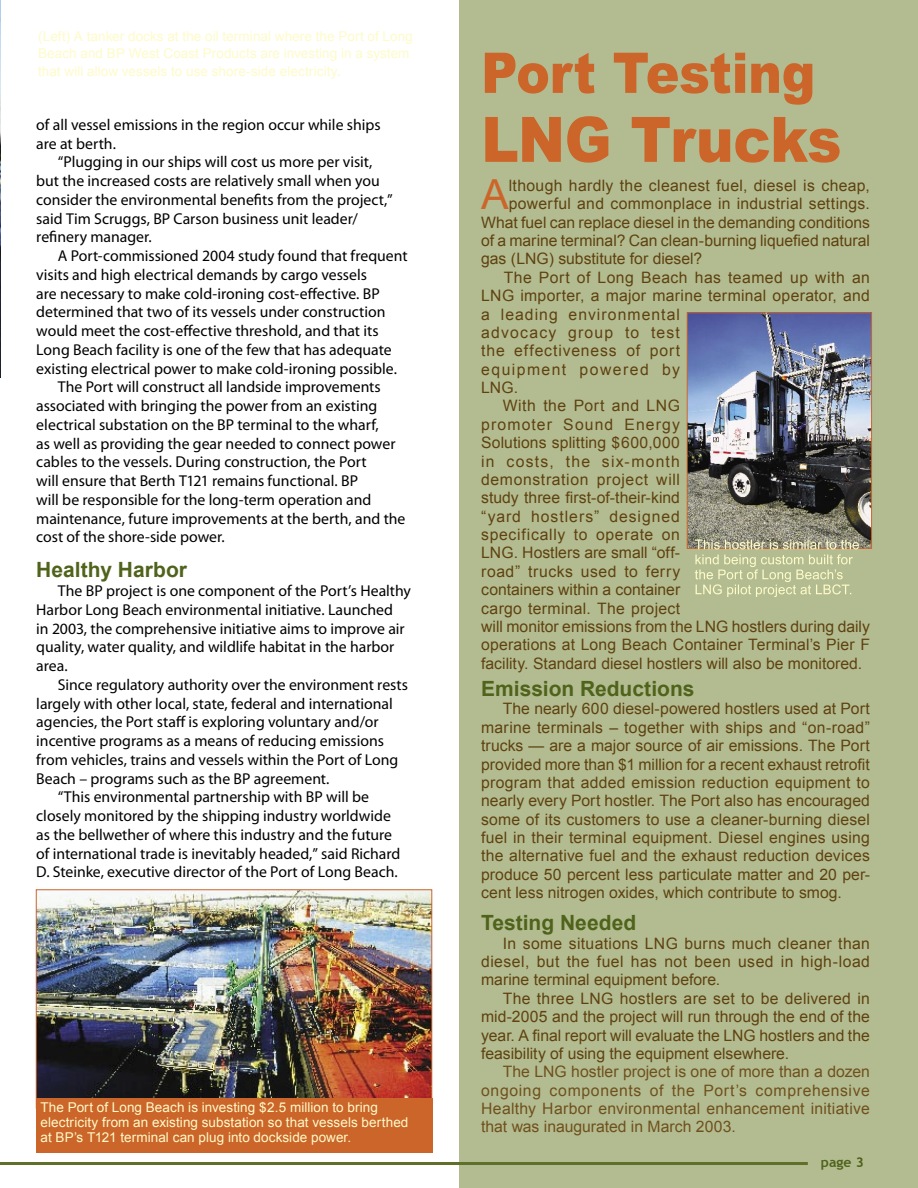
<style>
.page{position:relative;width:918px;height:1188px;background:#fff}
.page>*{position:absolute;margin:0;border:0;box-sizing:border-box;transform-origin:0 0}
.t1{font:900 62.7px "Arial";letter-spacing:-.01em;color:#cc652a;scale:.9 1}
.t2{font:900 56.1px "Arial";letter-spacing:-.005em;color:#cc652a;scale:.9 1}
.t3{font:41.4px "Arial";color:#cc652a}
.t4{font:700 21px "Arial";color:#4f631b}
.t5{font:15.75px/18.8px "Palatino";color:#000}
.t6{font:15.75px/18.3px "Arial";letter-spacing:.01em;color:#5f4210;text-align:justify}
.t7{font:15.75px/18.3px "Arial";letter-spacing:.005em;color:#6f511d;text-align:justify}
.t8{font:15.75px "Arial";letter-spacing:.035em;color:#5f4210}
.t9{font:15.75px "Arial";letter-spacing:.03em;color:#5f4210}
.t10{font:15.75px "Arial";letter-spacing:.04em;color:#5f4210}
.t11{font:15.75px "Arial";letter-spacing:.045em;color:#5f4210}
.t12{font:15.75px "Arial";letter-spacing:.055em;color:#5f4210}
.t13{font:15.75px "Arial";letter-spacing:.06em;color:#5f4210}
.t14{font:15.75px "Arial";letter-spacing:.065em;color:#5f4210}
.t15{font:15.75px "Arial";letter-spacing:.08em;color:#5f4210}
.t16{font:15.75px "Arial";letter-spacing:.075em;color:#5f4210}
.t17{font:15.75px "Arial";letter-spacing:.07em;color:#5f4210}
.t18{font:15.75px "Arial";letter-spacing:.095em;color:#5f4210}
.t19{font:13.5px/15px "Arial";letter-spacing:.005em;color:#fefbc9}
.t20{font:700 13.5px "Trebuchet MS";color:#4f631b;scale:1.04 1}
.s1{font-family:"New Century Schoolbook";font-size:16.5px}
</style>
<div class="page">
<img style="left:0;top:0;width:1px;height:378px">
<div style="left:459px;top:0;width:459px;height:1188px;background:#b3bc91"></div>
<hr style="left:0;top:1162px;width:808px;height:3px;background:#5e7029">
<img style="left:38px;top:891px;width:392px;height:207px">
<div style="left:36px;top:1098px;width:396px;height:55px;background:#cc652a"></div>
<img style="left:689px;top:315px;width:181px;height:231px">
<div style="left:687px;top:313px;width:185px;height:235px;border:1px solid #cc652a"></div>
<svg style="left:695px;top:540px;width:164px;height:57px"></svg>
<p class="t19" style="left:38px;top:28px;width:376px;line-height:16.5px">(Left) A tanker docks at the oil terminal where the Port of Long<br>Beach and BP West Coast Products are investing in a system</p>
<p class="t19" style="left:38px;top:64px;width:304px">that will allow vessels to use shore-side electricity<span class="s1">.</span></p>
<p class="t5" style="left:36px;top:116px;width:346px">of all vessel emissions in the region occur while ships are at berth.</p>
<p class="t5" style="left:36px;top:153px;width:358px;text-indent:22px">“Plugging in our ships will cost us more per visit, but the increased costs are relatively small when you consider the environmental benefits from the project,” said Tim Scruggs, BP Carson business unit leader/ refinery manager.</p>
<p class="t5" style="left:58px;top:247px;width:351px">A Port-commissioned 2004 study found that frequent</p>
<p class="t5" style="left:36px;top:266px;width:332px">visits and high electrical demands by cargo vessels</p>
<p class="t5" style="left:36px;top:284px;width:345px">are necessary to make cold-ironing cost-effective. BP</p>
<p class="t5" style="left:36px;top:303px;width:351px">determined that two of its vessels under construction</p>
<p class="t5" style="left:36px;top:322px;width:344px">would meet the cost-effective threshold, and that its</p>
<p class="t5" style="left:36px;top:341px;width:357px">Long Beach facility is one of the few that has adequate</p>
<p class="t5" style="left:36px;top:359px;width:362px">existing electrical power to make cold-ironing possible.</p>
<p class="t5" style="left:58px;top:378px;width:325px">The Port will construct all landside improvements</p>
<p class="t5" style="left:36px;top:397px;width:343px">associated with bringing the power from an existing</p>
<p class="t5" style="left:36px;top:416px;width:344px">electrical substation on the BP terminal to the wharf,</p>
<p class="t5" style="left:36px;top:434px;width:361px">as well as providing the gear needed to connect power</p>
<p class="t5" style="left:36px;top:453px;width:332px">cables to the vessels. During construction, the Port</p>
<p class="t5" style="left:36px;top:472px;width:323px">will ensure that Berth T121 remains functional. BP</p>
<p class="t5" style="left:36px;top:491px;width:337px">will be responsible for the long-term operation and</p>
<p class="t5" style="left:36px;top:509px;width:371px">maintenance, future improvements at the berth, and the</p>
<p class="t5" style="left:36px;top:528px;width:190px">cost of the shore-side power.</p>
<h3 class="t4" style="left:36px;top:556px;width:152px">Healthy Harbor</h3>
<p class="t5" style="left:36px;top:582px;width:376px;text-indent:22px">The BP project is one component of the Port’s Healthy Harbor Long Beach environmental initiative. Launched<br>in 2003, the comprehensive initiative aims to improve air quality, water quality, and wildlife habitat in the harbor area.</p>
<p class="t5" style="left:58px;top:676px;width:352px">Since regulatory authority over the environment rests</p>
<p class="t5" style="left:36px;top:694px;width:358px">largely with other local, state, federal and international</p>
<p class="t5" style="left:36px;top:713px;width:344px">agencies, the Port staff is exploring voluntary and/or</p>
<p class="t5" style="left:36px;top:732px;width:349px">incentive programs as a means of reducing emissions</p>
<p class="t5" style="left:36px;top:751px;width:364px">from vehicles, trains and vessels within the Port of Long</p>
<p class="t5" style="left:36px;top:769px;width:295px">Beach – programs such as the BP agreement.</p>
<p class="t5" style="left:58px;top:788px;width:313px">“This environmental partnership with BP will be</p>
<p class="t5" style="left:36px;top:807px;width:356px">closely monitored by the shipping industry worldwide</p>
<p class="t5" style="left:36px;top:826px;width:357px">as the bellwether of where this industry and the future</p>
<p class="t5" style="left:36px;top:844px;width:366px">of international trade is inevitably headed,” said Richard</p>
<p class="t5" style="left:36px;top:863px;width:363px">D. Steinke, executive director of the Port of Long Beach.</p>
<p class="t19" style="left:41px;top:1100px;width:369px">The Port of Long Beach is investing $2.5 million to bring electricity from an existing substation so that vessels berthed at BP’s T121 terminal can plug into dockside power.</p>
<h2 class="t2" style="left:481px;top:42px;width:373px">Port Testing</h2>
<h1 class="t1" style="left:481px;top:105px;width:402px">LNG Trucks</h1>
<h3 class="t3" style="left:481px;top:168px;width:29px">A</h3>
<p class="t6" style="left:509px;top:176px;width:363px">lthough hardly the cleanest fuel, diesel is cheap,</p>
<p class="t6" style="left:509px;top:195px;width:363px">powerful and commonplace in industrial settings.</p>
<p class="t6" style="left:481px;top:213px;width:390px">What fuel can replace diesel in the demanding conditions</p>
<p class="t6" style="left:481px;top:232px;width:390px">of a marine terminal? Can clean-burning liquefied natural</p>
<p class="t6" style="left:481px;top:250px;width:223px">gas (LNG) substitute for diesel?</p>
<p class="t9" style="left:504px;top:267px;width:368px">The Port of Long Beach has teamed up with an</p>
<p class="t6" style="left:481px;top:287px;width:390px">LNG importer, a major marine terminal operator, and</p>
<p class="t14" style="left:481px;top:304px;width:200px">a leading environmental</p>
<p class="t16" style="left:481px;top:322px;width:200px">advocacy group to test</p>
<p class="t12" style="left:481px;top:340px;width:200px">the effectiveness of port</p>
<p class="t18" style="left:481px;top:359px;width:200px">equipment powered by</p>
<p class="t6" style="left:481px;top:379px;width:38px">LNG.</p>
<p class="t8" style="left:503px;top:396px;width:179px">With the Port and LNG</p>
<p class="t17" style="left:481px;top:414px;width:200px">promoter Sound Energy</p>
<p class="t6" style="left:481px;top:434px;width:200px">Solutions splitting $600,000</p>
<p class="t15" style="left:481px;top:451px;width:200px">in costs, the six-month</p>
<p class="t10" style="left:481px;top:469px;width:200px">demonstration project will</p>
<p class="t6" style="left:481px;top:489px;width:200px">study three first-of-their-kind</p>
<p class="t13" style="left:481px;top:506px;width:200px">“yard hostlers” designed</p>
<p class="t11" style="left:481px;top:524px;width:200px">specifically to operate on</p>
<p class="t6" style="left:481px;top:544px;width:200px">LNG. Hostlers are small “off-</p>
<p class="t8" style="left:481px;top:561px;width:201px">road” trucks used to ferry</p>
<p class="t6" style="left:481px;top:581px;width:201px">containers within a container</p>
<p class="t6" style="left:481px;top:599px;width:201px">cargo terminal. The project</p>
<p class="t6" style="left:481px;top:617px;width:390px">will monitor emissions from the LNG hostlers during daily</p>
<p class="t6" style="left:481px;top:636px;width:390px">operations at Long Beach Container Terminal’s Pier F</p>
<p class="t6" style="left:481px;top:654px;width:382px">facility. Standard diesel hostlers will also be monitored.</p>
<h3 class="t4" style="left:481px;top:675px;width:215px">Emission Reductions</h3>
<p class="t6" style="left:481px;top:700px;width:390px;text-indent:22px">The nearly 600 diesel-powered hostlers used at Port marine terminals – together with ships and “on-road” trucks — are a major source of air emissions. The Port provided more than $1 million for a recent exhaust retrofit program that added emission reduction equipment to nearly every Port hostler. The Port also has encouraged some of its customers to use a cleaner-burning diesel fuel in their terminal equipment. Diesel engines using the alternative fuel and the exhaust reduction devices produce 50 percent less particulate matter and 20 per&shy;cent less nitrogen oxides, which contribute to smog.</p>
<h3 class="t4" style="left:481px;top:909px;width:157px">Testing Needed</h3>
<p class="t6" style="left:481px;top:934px;width:390px;text-indent:22px">In some situations LNG burns much cleaner than diesel, but the fuel has not been used in high-load marine terminal equipment before.</p>
<p class="t6" style="left:481px;top:989px;width:390px;text-indent:22px">The three LNG hostlers are set to be delivered in mid-2005 and the project will run through the end of the year. A final report will evaluate the LNG hostlers and the feasibility of using the equipment elsewhere.</p>
<p class="t7" style="left:481px;top:1063px;width:390px;text-indent:22px">The LNG hostler project is one of more than a dozen ongoing components of the Port’s comprehensive Healthy Harbor environmental enhancement initiative that was inaugurated in March 2003.</p>
<p class="t20" style="left:821px;top:1154px;width:43px">page 3</p>
</div>
